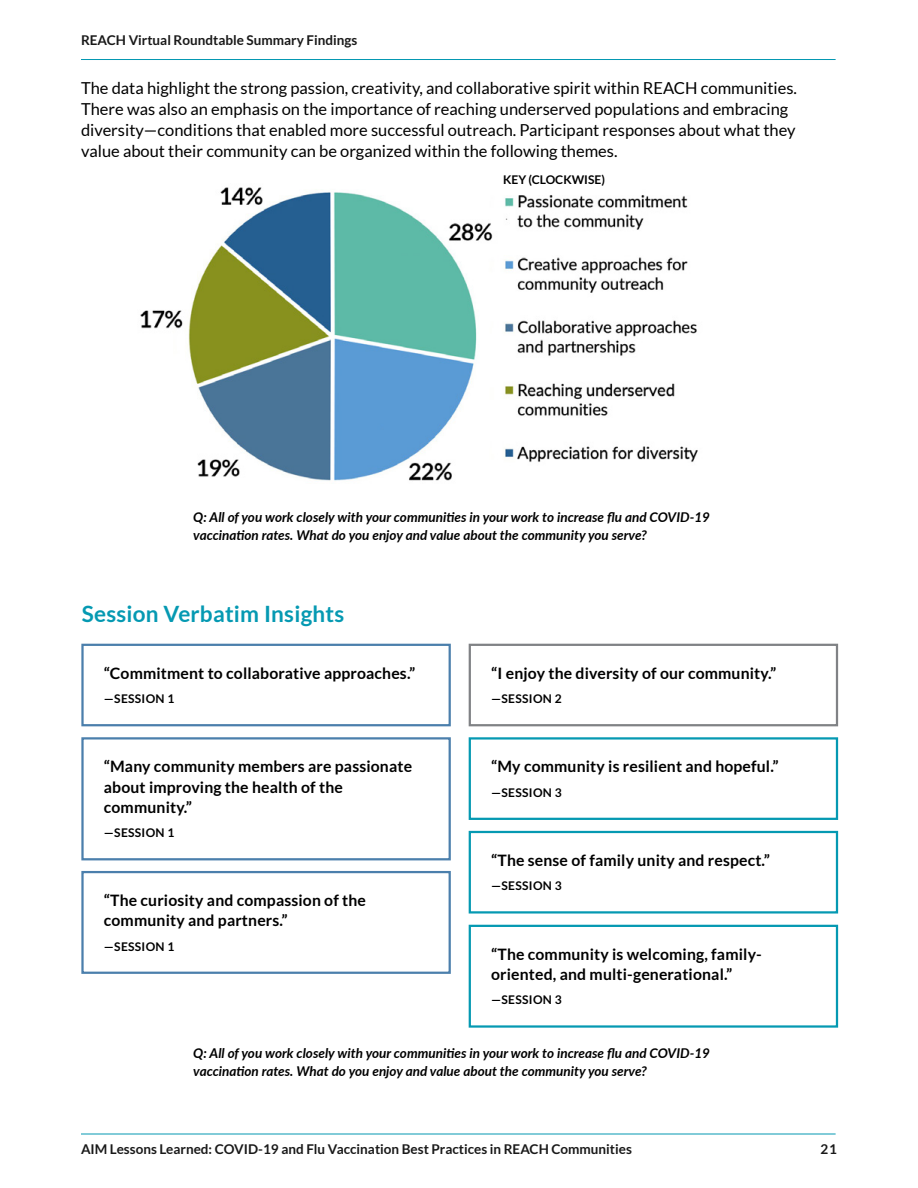
<style>
.page{position:relative;width:918px;height:1188px;background:#fff}
.page>*{position:absolute;margin:0;border:0;box-sizing:border-box;transform-origin:0 0}
.t1{font:700 22.5px "Lato";letter-spacing:.01em;color:#0599b2}
.t2{font:16.5px/21px "Lato";color:#000}
.t3{font:700 15.75px/20.2px "Lato";letter-spacing:.01em;color:#000}
.t4{font:italic 700 13.5px/18px "Lato";color:#000}
.t5{font:700 13.5px "Lato";color:#191919}
.t6{font:700 12px "Lato";letter-spacing:.025em;color:#000}
.t7{font:700 12px "Lato";color:#000}
</style>
<div class="page">
<hr style="left:81px;top:1134px;width:755px;height:1px;background:#0498b2">
<hr style="left:81px;top:59px;width:755px;height:1px;background:#0498b2">
<div style="left:81px;top:644px;width:370px;height:82px;border:2px solid #4b7fac"></div>
<div style="left:81px;top:737px;width:370px;height:123px;border:2px solid #4b7fac"></div>
<div style="left:81px;top:871px;width:370px;height:103px;border:2px solid #4b7fac"></div>
<div style="left:469px;top:644px;width:369px;height:82px;border:2px solid #808285"></div>
<div style="left:469px;top:737px;width:369px;height:83px;border:2px solid #0599b2"></div>
<div style="left:469px;top:831px;width:369px;height:83px;border:2px solid #0599b2"></div>
<div style="left:469px;top:925px;width:369px;height:103px;border:2px solid #0599b2"></div>
<img style="left:140px;top:187px;width:558px;height:294px">
<p class="t5" style="left:81px;top:32px;width:278px">REACH Virtual Roundtable Summary Findings</p>
<p class="t2" style="left:81px;top:78px;width:718px">The data highlight the strong passion, creativity, and collaborative spirit within REACH communities.<br>There was also an emphasis on the importance of reaching underserved populations and embracing diversity—conditions that enabled more successful outreach. Participant responses about what they value about their community can be organized within the following themes.</p>
<p class="t7" style="left:503px;top:172px;width:103px">KEY (CLOCKWISE)</p>
<p class="t4" style="left:193px;top:508px;width:518px">Q: All of you work closely with your communities in your work to increase flu and COVID-19 vaccination rates. What do you enjoy and value about the community you serve?</p>
<h1 class="t1" style="left:82px;top:601px;width:264px">Session Verbatim Insights</h1>
<p class="t3" style="left:104px;top:663px;width:313px">“Commitment to collaborative approaches.”</p>
<p class="t6" style="left:104px;top:692px;width:72px">—SESSION 1</p>
<p class="t3" style="left:104px;top:756px;width:310px">“Many community members are passionate about improving the health of the community.”</p>
<p class="t6" style="left:104px;top:826px;width:72px">—SESSION 1</p>
<p class="t3" style="left:104px;top:890px;width:264px">“The curiosity and compassion of the community and partners.”</p>
<p class="t6" style="left:104px;top:939px;width:72px">—SESSION 1</p>
<p class="t3" style="left:491px;top:663px;width:287px">“I enjoy the diversity of our community.”</p>
<p class="t6" style="left:491px;top:692px;width:72px">—SESSION 2</p>
<p class="t3" style="left:491px;top:756px;width:289px">“My community is resilient and hopeful.”</p>
<p class="t6" style="left:491px;top:785px;width:72px">—SESSION 3</p>
<p class="t3" style="left:491px;top:850px;width:280px">“The sense of family unity and respect.”</p>
<p class="t6" style="left:491px;top:879px;width:72px">—SESSION 3</p>
<p class="t3" style="left:491px;top:944px;width:272px">“The community is welcoming, family&shy;oriented, and multi-generational.”</p>
<p class="t6" style="left:491px;top:993px;width:72px">—SESSION 3</p>
<p class="t4" style="left:193px;top:1043px;width:518px">Q: All of you work closely with your communities in your work to increase flu and COVID-19 vaccination rates. What do you enjoy and value about the community you serve?</p>
<p class="t5" style="left:81px;top:1141px;width:552px">AIM Lessons Learned: COVID-19 and Flu Vaccination Best Practices in REACH Communities</p>
<p class="t5" style="left:820px;top:1141px;width:18px">21</p>
</div>
